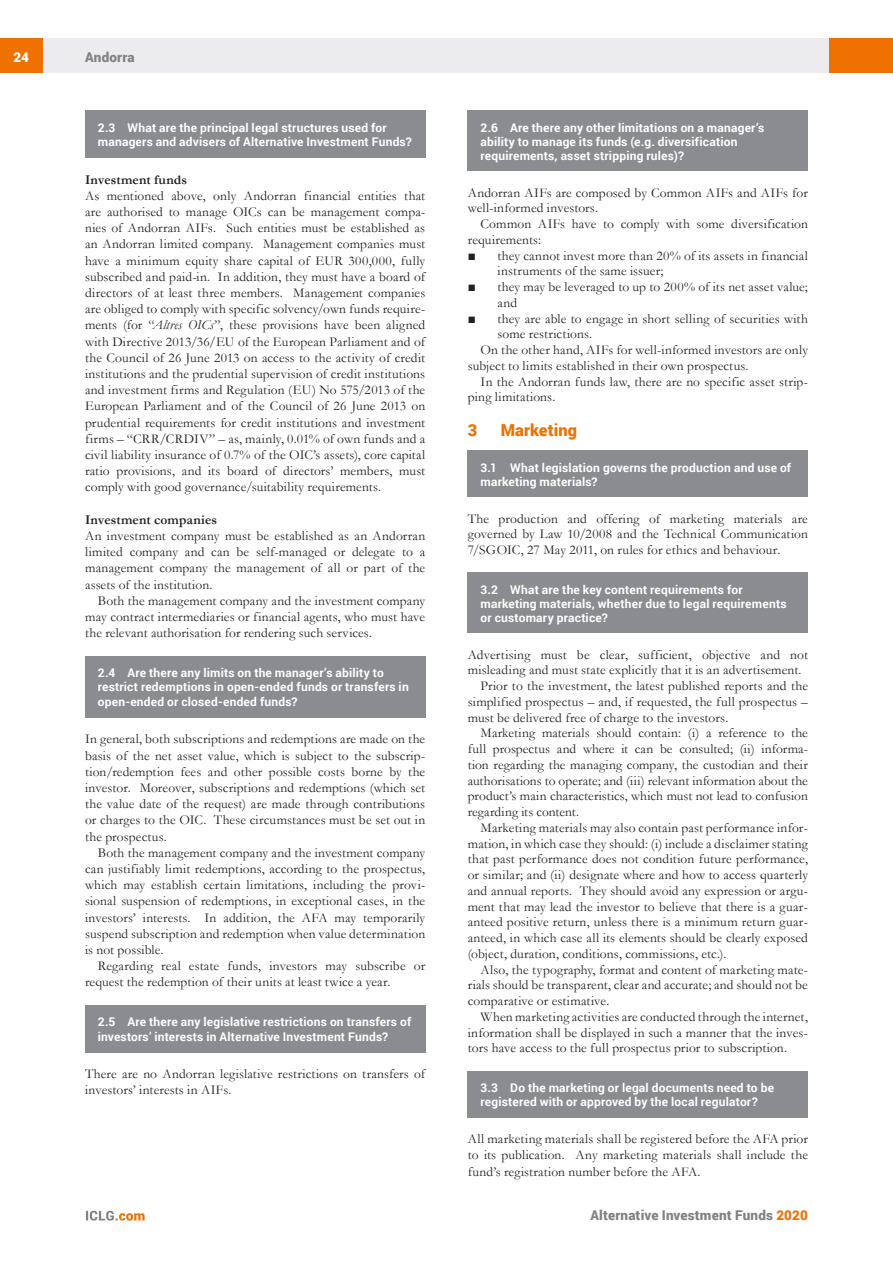
<style>
.page{position:relative;width:893px;height:1263px;background:#fff}
.page>*{position:absolute;margin:0;border:0;box-sizing:border-box;transform-origin:0 0}
.MS_Heading{font:900 16.5px "Roboto";letter-spacing:.005em;color:#ef7100}
.MS_Body_Text_-_Secon{font:13.5px/15.8px "Garamond";letter-spacing:.005em;color:#231f20;text-align:justify}
.MS_Body_Text_-_First{font:13.5px/16.2px "Garamond";letter-spacing:.01em;color:#231f20;text-align:justify}
.MS_-_Bullets_1{font:13.5px/15.8px "Garamond";letter-spacing:.01em;color:#231f20}
.t1{font:900 13.5px "Roboto";letter-spacing:.01em;color:#808285}
.MS_Body_Text_-_First-2{font:700 13.5px "Garamond";letter-spacing:.01em;color:#231f20}
.t2{font:900 13.5px "Roboto";color:#fff}
.MS_-_Question{font:700 12px/14px "Roboto";letter-spacing:.015em;color:#fff}
.MS_-_Question_follow{font:700 12px/14px "Roboto";letter-spacing:.015em;color:#fff}
.s1{font-style:italic}
.s2{color:#ef7100}
</style>
<div class="page">
<div style="left:43px;top:38px;width:786px;height:34px;background:#ececee"></div>
<div style="left:0;top:38px;width:43px;height:34px;background:#ef7100"></div>
<div style="left:829px;top:38px;width:64px;height:34px;background:#ef7100"></div>
<svg style="left:86px;top:1211px;width:59px;height:9px"></svg>
<div style="left:468px;top:111px;width:340px;height:60px;background:#8a8c8f"></div>
<div style="left:468px;top:451px;width:340px;height:46px;background:#8a8c8f"></div>
<div style="left:468px;top:572px;width:340px;height:61px;background:#8a8c8f"></div>
<div style="left:468px;top:1071px;width:340px;height:46px;background:#8a8c8f"></div>
<div style="left:85px;top:111px;width:340px;height:47px;background:#8a8c8f"></div>
<div style="left:85px;top:656px;width:340px;height:62px;background:#8a8c8f"></div>
<div style="left:85px;top:1005px;width:340px;height:47px;background:#8a8c8f"></div>
<p class="t2" style="left:13px;top:48px;width:17px">24</p>
<p class="t1" style="left:85px;top:48px;width:51px">Andorra</p>
<p class="MS_-_Question" style="left:98px;top:120px;width:315px;line-height:14.4px">2.3 What are the principal legal structures used for managers and advisers of Alternative Investment Funds?</p>
<p class="MS_Body_Text_-_First-2" style="left:85px;top:170px;width:104px">Investment funds</p>
<p class="MS_Body_Text_-_First" style="left:85px;top:187px;width:342px">As mentioned above, only Andorran financial entities that are authorised to manage OICs can be management compa&shy;nies of Andorran AIFs. Such entities must be established as an Andorran limited company. Management companies must have a minimum equity share capital of EUR 300,000, fully subscribed and paid-in. In addition, they must have a board of directors of at least three members. Management companies are obliged to comply with specific solvency/own funds require&shy;ments (for “<span class="s1">Altres OICs</span>”, these provisions have been aligned with Directive 2013/36/EU of the European Parliament and of the Council of 26 June 2013 on access to the activity of credit institutions and the prudential supervision of credit institutions and investment firms and Regulation (EU) No 575/2013 of the European Parliament and of the Council of 26 June 2013 on prudential requirements for credit institutions and investment firms – “CRR/CRDIV” – as, mainly, 0.01% of own funds and a civil liability insurance of 0.7% of the OIC’s assets), core capital ratio provisions, and its board of directors’ members, must comply with good governance/suitability requirements.</p>
<p class="MS_Body_Text_-_First-2" style="left:85px;top:510px;width:134px">Investment companies</p>
<p class="MS_Body_Text_-_First" style="left:85px;top:527px;width:342px">An investment company must be established as an Andorran limited company and can be self-managed or delegate to a management company the management of all or part of the assets of the institution.</p>
<p class="MS_Body_Text_-_Secon" style="left:85px;top:592px;width:342px;line-height:16.2px;text-indent:13px">Both the management company and the investment company may contract intermediaries or financial agents, who must have the relevant authorisation for rendering such services.</p>
<p class="MS_-_Question" style="left:98px;top:665px;width:312px;line-height:14.4px">2.4 Are there any limits on the manager’s ability to restrict redemptions in open-ended funds or transfers in open-ended or closed-ended funds?</p>
<p class="MS_Body_Text_-_First" style="left:85px;top:731px;width:342px">In general, both subscriptions and redemptions are made on the basis of the net asset value, which is subject to the subscrip&shy;tion/redemption fees and other possible costs borne by the investor. Moreover, subscriptions and redemptions (which set the value date of the request) are made through contributions or charges to the OIC. These circumstances must be set out in the prospectus.</p>
<p class="MS_Body_Text_-_Secon" style="left:85px;top:844px;width:342px;line-height:16.2px;text-indent:13px">Both the management company and the investment company can justifiably limit redemptions, according to the prospectus, which may establish certain limitations, including the provi&shy;sional suspension of redemptions, in exceptional cases, in the investors’ interests. In addition, the AFA may temporarily suspend subscription and redemption when value determination is not possible.</p>
<p class="MS_Body_Text_-_Secon" style="left:85px;top:957px;width:342px;line-height:16.2px;text-indent:13px">Regarding real estate funds, investors may subscribe or request the redemption of their units at least twice a year.</p>
<p class="MS_-_Question" style="left:98px;top:1014px;width:315px;line-height:14.4px">2.5 Are there any legislative restrictions on transfers of investors’ interests in Alternative Investment Funds?</p>
<p class="MS_Body_Text_-_First" style="left:85px;top:1065px;width:342px">There are no Andorran legislative restrictions on transfers of investors’ interests in AIFs.</p>
<p class="MS_-_Question" style="left:480px;top:120px;width:285px">2.6 Are there any other limitations on a manager’s ability to manage its funds (e.g. diversification requirements, asset stripping rules)?</p>
<p class="MS_Body_Text_-_First" style="left:468px;top:184px;width:342px;line-height:15.8px">Andorran AIFs are composed by Common AIFs and AIFs for well-informed investors.</p>
<p class="MS_Body_Text_-_Secon" style="left:468px;top:216px;width:342px;text-indent:13px">Common AIFs have to comply with some diversification requirements:</p>
<p class="MS_-_Bullets_1" style="left:497px;top:247px;width:312px;text-indent:-30px">■ they cannot invest more than 20% of its assets in financial instruments of the same issuer;</p>
<p class="MS_-_Bullets_1" style="left:497px;top:279px;width:312px;text-indent:-30px">■ they may be leveraged to up to 200% of its net asset value; and</p>
<p class="MS_-_Bullets_1" style="left:497px;top:310px;width:312px;text-indent:-30px">■ they are able to engage in short selling of securities with some restrictions.</p>
<p class="MS_Body_Text_-_Secon" style="left:468px;top:342px;width:342px;text-indent:13px">On the other hand, AIFs for well-informed investors are only subject to limits established in their own prospectus.</p>
<p class="MS_Body_Text_-_Secon" style="left:468px;top:373px;width:342px;text-indent:13px">In the Andorran funds law, there are no specific asset strip&shy;ping limitations.</p>
<p class="MS_Heading" style="left:468px;top:419px;width:11px">3</p>
<p class="MS_Heading" style="left:501px;top:419px;width:78px">Marketing</p>
<p class="MS_-_Question_follow" style="left:480px;top:460px;width:312px">3.1 What legislation governs the production and use of marketing materials?</p>
<p class="MS_Body_Text_-_First" style="left:468px;top:510px;width:342px;line-height:15.8px">The production and offering of marketing materials are governed by Law 10/2008 and the Technical Communication 7/SGOIC, 27 May 2011, on rules for ethics and behaviour.</p>
<p class="MS_-_Question" style="left:480px;top:582px;width:307px">3.2 What are the key content requirements for marketing materials, whether due to legal requirements or customary practice?</p>
<p class="MS_Body_Text_-_First" style="left:468px;top:646px;width:342px;line-height:15.8px">Advertising must be clear, sufficient, objective and not misleading and must state explicitly that it is an advertisement.</p>
<p class="MS_Body_Text_-_Secon" style="left:468px;top:677px;width:342px;text-indent:13px">Prior to the investment, the latest published reports and the simplified prospectus – and, if requested, the full prospectus – must be delivered free of charge to the investors.</p>
<p class="MS_Body_Text_-_Secon" style="left:468px;top:725px;width:342px;text-indent:13px">Marketing materials should contain: (i) a reference to the full prospectus and where it can be consulted; (ii) informa&shy;tion regarding the managing company, the custodian and their authorisations to operate; and (iii) relevant information about the product’s main characteristics, which must not lead to confusion regarding its content.</p>
<p class="MS_Body_Text_-_Secon" style="left:468px;top:819px;width:342px;text-indent:13px">Marketing materials may also contain past performance infor&shy;mation, in which case they should: (i) include a disclaimer stating that past performance does not condition future performance, or similar; and (ii) designate where and how to access quarterly and annual reports. They should avoid any expression or argu&shy;ment that may lead the investor to believe that there is a guar&shy;anteed positive return, unless there is a minimum return guar&shy;anteed, in which case all its elements should be clearly exposed (object, duration, conditions, commissions, etc.).</p>
<p class="MS_Body_Text_-_Secon" style="left:468px;top:961px;width:342px;text-indent:13px">Also, the typography, format and content of marketing mate&shy;rials should be transparent, clear and accurate; and should not be comparative or estimative.</p>
<p class="MS_Body_Text_-_Secon" style="left:468px;top:1008px;width:342px;text-indent:13px">When marketing activities are conducted through the internet, information shall be displayed in such a manner that the inves&shy;tors have access to the full prospectus prior to subscription.</p>
<p class="MS_-_Question" style="left:480px;top:1080px;width:295px">3.3 Do the marketing or legal documents need to be registered with or approved by the local regulator?</p>
<p class="MS_Body_Text_-_First" style="left:468px;top:1130px;width:342px">All marketing materials shall be registered before the AFA prior to its publication. Any marketing materials shall include the fund’s registration number before the AFA.</p>
<p class="t1" style="left:590px;top:1206px;width:219px">Alternative Investment Funds <span class="s2">2020</span></p>
</div>
